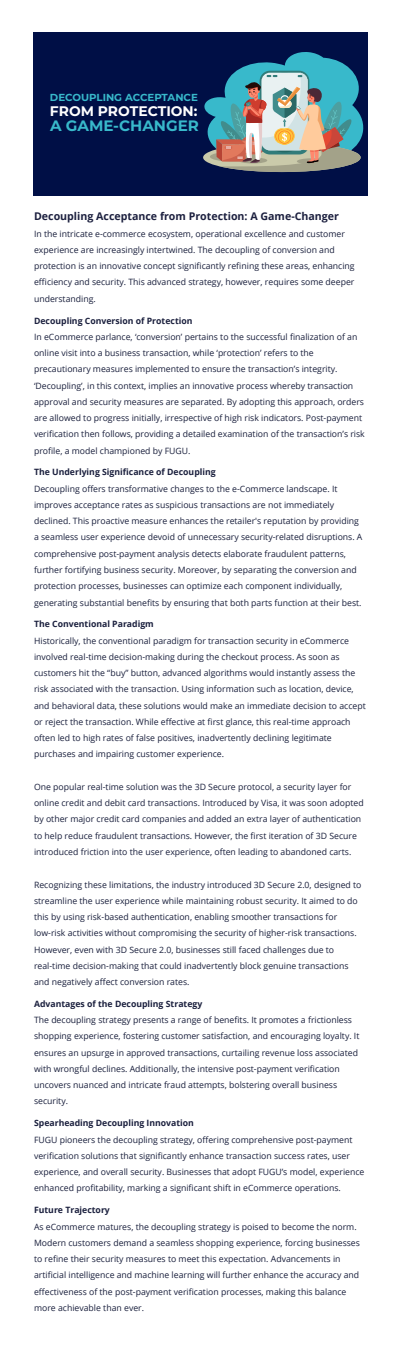
<style>
.page{position:relative;width:400px;height:1368px;background:#fff}
.page>*{position:absolute;margin:0;border:0;box-sizing:border-box;transform-origin:0 0}
.t1{font:700 15.06px "Montserrat";color:#38b9cb}
.t2{font:700 13.88px "Montserrat";color:#fff}
.t3{font:700 10.62px "Open Sans";color:#1c203f}
.t4{font:700 10.19px "Montserrat";color:#38b9cb}
.t5{font:8.69px/16.2px "Open Sans";color:#1a203d}
.t6{font:700 8.69px "Open Sans";color:#1b203e}
</style>
<div class="page">
<div style="left:33px;top:32px;width:334px;height:164px;background:#000f46"></div>
<svg style="left:203px;top:52px;width:161px;height:120px"></svg>
<p class="t4" style="left:50px;top:90px;width:149px">DECOUPLING ACCEPTANCE</p>
<h2 class="t2" style="left:50px;top:101px;width:149px">FROM PROTECTION:</h2>
<h1 class="t1" style="left:50px;top:115px;width:150px">A GAME-CHANGER</h1>
<p class="t3" style="left:34px;top:209px;width:306px">Decoupling Acceptance from Protection: A Game-Changer</p>
<p class="t5" style="left:34px;top:225px;width:322px">In the intricate e-commerce ecosystem, operational excellence and customer experience are increasingly intertwined. The decoupling of conversion and protection is an innovative concept significantly refining these areas, enhancing efficiency and security. This advanced strategy, however, requires some deeper understanding.</p>
<p class="t6" style="left:34px;top:314px;width:160px">Decoupling Conversion of Protection</p>
<p class="t5" style="left:34px;top:328px;width:332px">In eCommerce parlance, ‘conversion’ pertains to the successful finalization of an online visit into a business transaction, while ‘protection’ refers to the precautionary measures implemented to ensure the transaction’s integrity. ‘Decoupling’, in this context, implies an innovative process whereby transaction approval and security measures are separated. By adopting this approach, orders are allowed to progress initially, irrespective of high risk indicators. Post-payment verification then follows, providing a detailed examination of the transaction’s risk profile, a model championed by FUGU.</p>
<p class="t6" style="left:34px;top:466px;width:183px">The Underlying Significance of Decoupling</p>
<p class="t5" style="left:34px;top:480px;width:330px">Decoupling offers transformative changes to the e-Commerce landscape. It improves acceptance rates as suspicious transactions are not immediately declined. This proactive measure enhances the retailer's reputation by providing a seamless user experience devoid of unnecessary security-related disruptions. A comprehensive post-payment analysis detects elaborate fraudulent patterns, further fortifying business security. Moreover, by separating the conversion and protection processes, businesses can optimize each component individually, generating substantial benefits by ensuring that both parts function at their best.</p>
<p class="t6" style="left:34px;top:618px;width:121px">The Conventional Paradigm</p>
<p class="t5" style="left:34px;top:632px;width:333px">Historically, the conventional paradigm for transaction security in eCommerce involved real-time decision-making during the checkout process. As soon as customers hit the “buy” button, advanced algorithms would instantly assess the risk associated with the transaction. Using information such as location, device, and behavioral data, these solutions would make an immediate decision to accept or reject the transaction. While effective at first glance, this real-time approach often led to high rates of false positives, inadvertently declining legitimate purchases and impairing customer experience.</p>
<p class="t5" style="left:34px;top:778px;width:331px">One popular real-time solution was the 3D Secure protocol, a security layer for online credit and debit card transactions. Introduced by Visa, it was soon adopted by other major credit card companies and added an extra layer of authentication to help reduce fraudulent transactions. However, the first iteration of 3D Secure introduced friction into the user experience, often leading to abandoned carts.</p>
<p class="t5" style="left:34px;top:876px;width:329px">Recognizing these limitations, the industry introduced 3D Secure 2.0, designed to streamline the user experience while maintaining robust security. It aimed to do this by using risk-based authentication, enabling smoother transactions for low-risk activities without compromising the security of higher-risk transactions.<br>However, even with 3D Secure 2.0, businesses still faced challenges due to real-time decision-making that could inadvertently block genuine transactions and negatively affect conversion rates.</p>
<p class="t6" style="left:34px;top:997px;width:170px">Advantages of the Decoupling Strategy</p>
<p class="t5" style="left:34px;top:1011px;width:327px">The decoupling strategy presents a range of benefits. It promotes a frictionless shopping experience, fostering customer satisfaction, and encouraging loyalty. It ensures an upsurge in approved transactions, curtailing revenue loss associated with wrongful declines. Additionally, the intensive post-payment verification uncovers nuanced and intricate fraud attempts, bolstering overall business security.</p>
<p class="t6" style="left:34px;top:1117px;width:161px">Spearheading Decoupling Innovation</p>
<p class="t5" style="left:34px;top:1131px;width:332px">FUGU pioneers the decoupling strategy, offering comprehensive post-payment verification solutions that significantly enhance transaction success rates, user experience, and overall security. Businesses that adopt FUGU’s model, experience enhanced profitability, marking a significant shift in eCommerce operations.</p>
<p class="t6" style="left:34px;top:1204px;width:77px">Future Trajectory</p>
<p class="t5" style="left:34px;top:1218px;width:327px">As eCommerce matures, the decoupling strategy is poised to become the norm.<br>Modern customers demand a seamless shopping experience, forcing businesses to refine their security measures to meet this expectation. Advancements in artificial intelligence and machine learning will further enhance the accuracy and effectiveness of the post-payment verification processes, making this balance more achievable than ever.</p>
</div>
